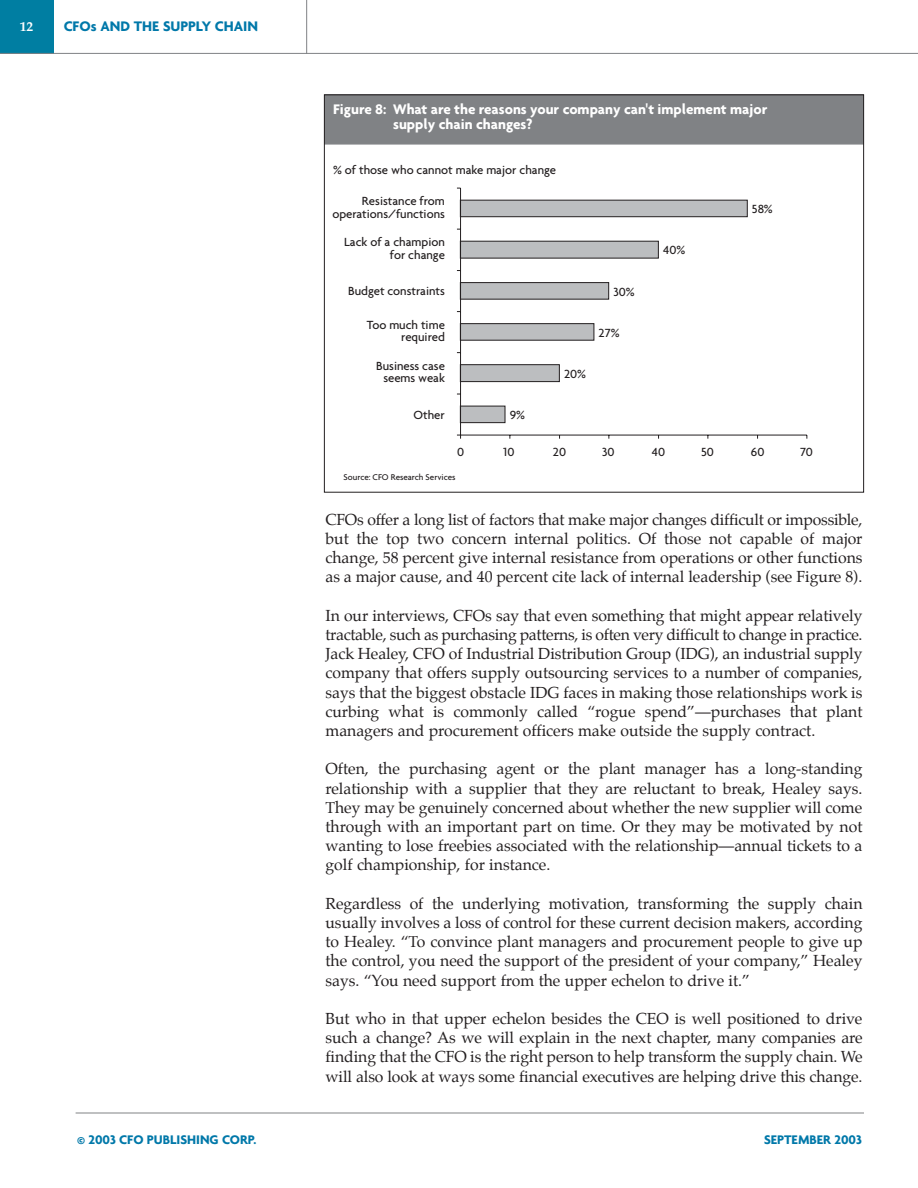
<style>
.page{position:relative;width:918px;height:1188px;background:#fff}
.page>*{position:absolute;margin:0;border:0;box-sizing:border-box;transform-origin:0 0}
.t1{font:15.75px/19.2px "Palatino";color:#231f20;text-align:justify}
.t2{font:700 15px/15px "Agenda";color:#fff}
.t3{font:700 15px "Agenda";color:#0078a9}
.t4{font:700 13.5px "Agenda";color:#0078a9}
.t5{font:700 13.5px "Palatino";color:#fff}
.t6{font:500 12.75px/12.8px "Agenda";color:#231f20;text-align:right}
.t7{font:500 9px "Agenda";color:#231f20}
</style>
<div class="page">
<div style="left:0;top:0;width:54px;height:53px;background:#007ea2"></div>
<hr style="left:306px;top:0;width:1px;height:54px;background:#808285">
<hr style="left:0;top:53px;width:918px;height:1px;background:#808285">
<hr style="left:76px;top:1113px;width:788px;height:1px;background:#808285">
<div style="left:326px;top:96px;width:536px;height:49px;background:#808285"></div>
<div style="left:460px;top:406px;width:45px;height:17px;background:#bcbec0;border:1px solid #231f20"></div>
<div style="left:460px;top:364px;width:100px;height:18px;background:#bcbec0;border:1px solid #231f20"></div>
<div style="left:460px;top:323px;width:134px;height:18px;background:#bcbec0;border:1px solid #231f20"></div>
<div style="left:460px;top:282px;width:149px;height:18px;background:#bcbec0;border:1px solid #231f20"></div>
<div style="left:460px;top:241px;width:199px;height:17px;background:#bcbec0;border:1px solid #231f20"></div>
<div style="left:460px;top:200px;width:288px;height:17px;background:#bcbec0;border:1px solid #231f20"></div>
<hr style="left:461px;top:435px;width:346px;height:1px;background:#231f20">
<hr style="left:460px;top:188px;width:1px;height:247px;background:#231f20">
<p class="t5" style="left:20px;top:19px;width:15px">12</p>
<p class="t3" style="left:64px;top:20px;width:196px">CFOs AND THE SUPPLY CHAIN</p>
<p class="t2" style="left:393px;top:103px;width:376px;text-indent:-60px">Figure 8: What are the reasons your company can't implement major supply chain changes?</p>
<p class="t6" style="left:333px;top:164px;width:224px">% of those who cannot make major change</p>
<p class="t6" style="left:332px;top:196px;width:114px">Resistance from operations/functions</p>
<p class="t6" style="left:344px;top:237px;width:102px">Lack of a champion for change</p>
<p class="t6" style="left:348px;top:286px;width:98px">Budget constraints</p>
<p class="t6" style="left:367px;top:319px;width:80px">Too much time required</p>
<p class="t6" style="left:376px;top:360px;width:70px;text-align:center">Business case seems weak</p>
<p class="t6" style="left:414px;top:409px;width:33px">Other</p>
<p class="t6" style="left:510px;top:409px;width:17px">9%</p>
<p class="t6" style="left:564px;top:368px;width:24px">20%</p>
<p class="t6" style="left:613px;top:286px;width:23px">30%</p>
<p class="t6" style="left:599px;top:327px;width:22px">27%</p>
<p class="t6" style="left:663px;top:245px;width:24px">40%</p>
<p class="t6" style="left:752px;top:203px;width:22px">58%</p>
<p class="t6" style="left:457px;top:447px;width:9px">0</p>
<p class="t6" style="left:503px;top:447px;width:13px">10</p>
<p class="t6" style="left:553px;top:447px;width:15px">20</p>
<p class="t6" style="left:602px;top:447px;width:14px">30</p>
<p class="t6" style="left:652px;top:447px;width:15px">40</p>
<p class="t6" style="left:701px;top:447px;width:14px">50</p>
<p class="t6" style="left:751px;top:447px;width:15px">60</p>
<p class="t6" style="left:800px;top:447px;width:14px">70</p>
<p class="t7" style="left:344px;top:473px;width:113px">Source: CFO Research Services</p>
<p class="t1" style="left:325px;top:511px;width:539px">CFOs offer a long list of factors that make major changes difficult or impossible, but the top two concern internal politics. Of those not capable of major change, 58 percent give internal resistance from operations or other functions as a major cause, and 40 percent cite lack of internal leadership (see Figure 8).</p>
<p class="t1" style="left:325px;top:607px;width:539px">In our interviews, CFOs say that even something that might appear relatively tractable, such as purchasing patterns, is often very difficult to change in practice.<br>Jack Healey, CFO of Industrial Distribution Group (IDG), an industrial supply company that offers supply outsourcing services to a number of companies, says that the biggest obstacle IDG faces in making those relationships work is curbing what is commonly called “rogue spend”—purchases that plant managers and procurement officers make outside the supply contract.</p>
<p class="t1" style="left:325px;top:761px;width:539px">Often, the purchasing agent or the plant manager has a long-standing relationship with a supplier that they are reluctant to break, Healey says.<br>They may be genuinely concerned about whether the new supplier will come through with an important part on time. Or they may be motivated by not wanting to lose freebies associated with the relationship—annual tickets to a golf championship, for instance.</p>
<p class="t1" style="left:325px;top:895px;width:539px">Regardless of the underlying motivation, transforming the supply chain usually involves a loss of control for these current decision makers, according to Healey. “To convince plant managers and procurement people to give up the control, you need the support of the president of your company,” Healey says. “You need support from the upper echelon to drive it.”</p>
<p class="t1" style="left:325px;top:1010px;width:539px">But who in that upper echelon besides the CEO is well positioned to drive such a change? As we will explain in the next chapter, many companies are finding that the CFO is the right person to help transform the supply chain. We will also look at ways some financial executives are helping drive this change.</p>
<p class="t4" style="left:77px;top:1135px;width:181px">© 2003 CFO PUBLISHING CORP.</p>
<p class="t4" style="left:764px;top:1135px;width:99px">SEPTEMBER 2003</p>
</div>
